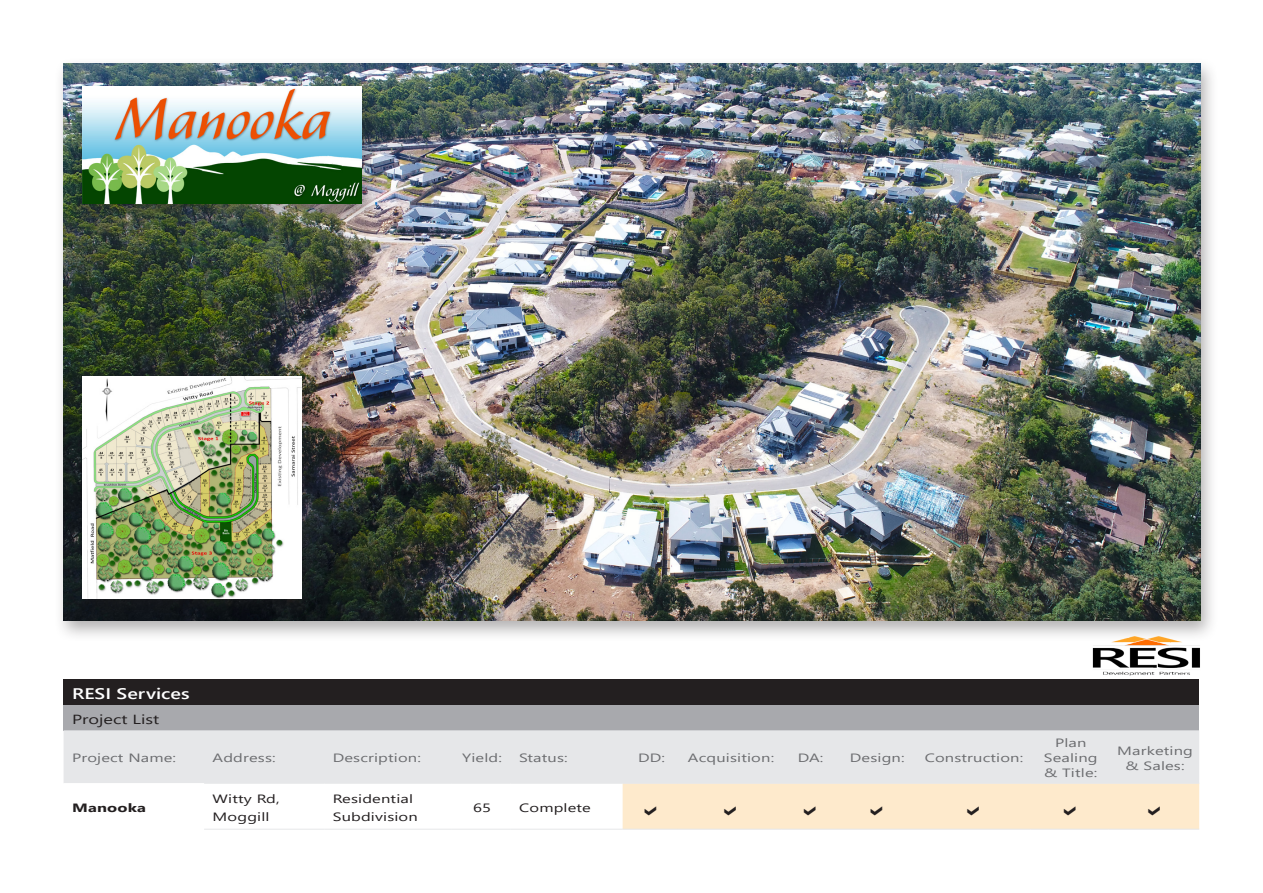
<style>
.page{position:relative;width:1263px;height:893px;background:#fff}
.page>*{position:absolute;margin:0;border:0;box-sizing:border-box;transform-origin:0 0}
.t1{font:600 15.3px "Segoe UI";color:#fff;scale:1.29 1}
.t2{font:13.2px "Segoe UI";color:#231f20;scale:1.38 1}
.t3{font:12px/15px "Segoe UI";letter-spacing:.01em;color:#6c6d70;text-align:center;scale:1.38 1}
.t4{font:12px/18px "Segoe UI";letter-spacing:.01em;color:#231f20;scale:1.38 1}
.t5{font:700 12px "Segoe UI";letter-spacing:.01em;color:#231f20;scale:1.38 1}
</style>
<div class="page">
<div style="left:54px;top:57px;width:1164px;height:585px;background:#231f20;opacity:.35"></div>
<img style="left:64px;top:64px;width:1136px;height:557px">
<div style="left:72px;top:79px;width:308px;height:146px;background:#231f20;opacity:.35"></div>
<img style="left:83px;top:86px;width:278px;height:118px">
<div style="left:72px;top:369px;width:248px;height:251px;background:#231f20;opacity:.35"></div>
<img style="left:83px;top:376px;width:218px;height:222px">
<div style="left:64px;top:679px;width:1135px;height:26px;background:#231f20"></div>
<div style="left:64px;top:705px;width:1135px;height:25px;background:#a8a9ad"></div>
<div style="left:64px;top:730px;width:1135px;height:53px;background:#e6e7e9"></div>
<hr style="left:204px;top:829px;width:120px;height:1px;background:#e6e7e9">
<hr style="left:324px;top:829px;width:127px;height:1px;background:#e6e7e9">
<hr style="left:451px;top:829px;width:60px;height:1px;background:#e6e7e9">
<hr style="left:511px;top:829px;width:112px;height:1px;background:#e6e7e9">
<hr style="left:623px;top:829px;width:55px;height:1px;background:#e6e7e9">
<hr style="left:678px;top:829px;width:104px;height:1px;background:#e6e7e9">
<hr style="left:782px;top:829px;width:55px;height:1px;background:#e6e7e9">
<hr style="left:837px;top:829px;width:78px;height:1px;background:#e6e7e9">
<hr style="left:915px;top:829px;width:115px;height:1px;background:#e6e7e9">
<hr style="left:1030px;top:829px;width:78px;height:1px;background:#e6e7e9">
<hr style="left:1108px;top:829px;width:91px;height:1px;background:#e6e7e9">
<img style="left:1082px;top:633px;width:129px;height:43px">
<svg style="left:204px;top:783px;width:995px;height:46px"></svg>
<p class="t1" style="left:72px;top:679px;width:93px">RESI Services</p>
<p class="t2" style="left:72px;top:706px;width:65px">Project List</p>
<p class="t3" style="left:72px;top:749px;width:77px">Project Name:</p>
<p class="t3" style="left:213px;top:749px;width:47px">Address:</p>
<p class="t3" style="left:333px;top:749px;width:65px">Description:</p>
<p class="t3" style="left:462px;top:749px;width:30px">Yield:</p>
<p class="t3" style="left:519px;top:749px;width:37px">Status:</p>
<p class="t3" style="left:638px;top:749px;width:21px">DD:</p>
<p class="t3" style="left:688px;top:749px;width:64px">Acquisition:</p>
<p class="t3" style="left:798px;top:749px;width:20px">DA:</p>
<p class="t3" style="left:850px;top:749px;width:41px">Design:</p>
<p class="t3" style="left:925px;top:749px;width:73px">Construction:</p>
<p class="t5" style="left:72px;top:796px;width:55px">Manooka</p>
<p class="t4" style="left:213px;top:788px;width:50px">Witty Rd,<br>Moggill</p>
<p class="t4" style="left:333px;top:788px;width:63px">Residential<br>Subdivision</p>
<p class="t4" style="left:473px;top:797px;width:15px">65</p>
<p class="t4" style="left:519px;top:797px;width:54px">Complete</p>
<p class="t3" style="left:1044px;top:734px;width:41px">Plan<br>Sealing &amp; Title:</p>
<p class="t3" style="left:1117px;top:742px;width:56px">Marketing &amp; Sales:</p>
</div>
